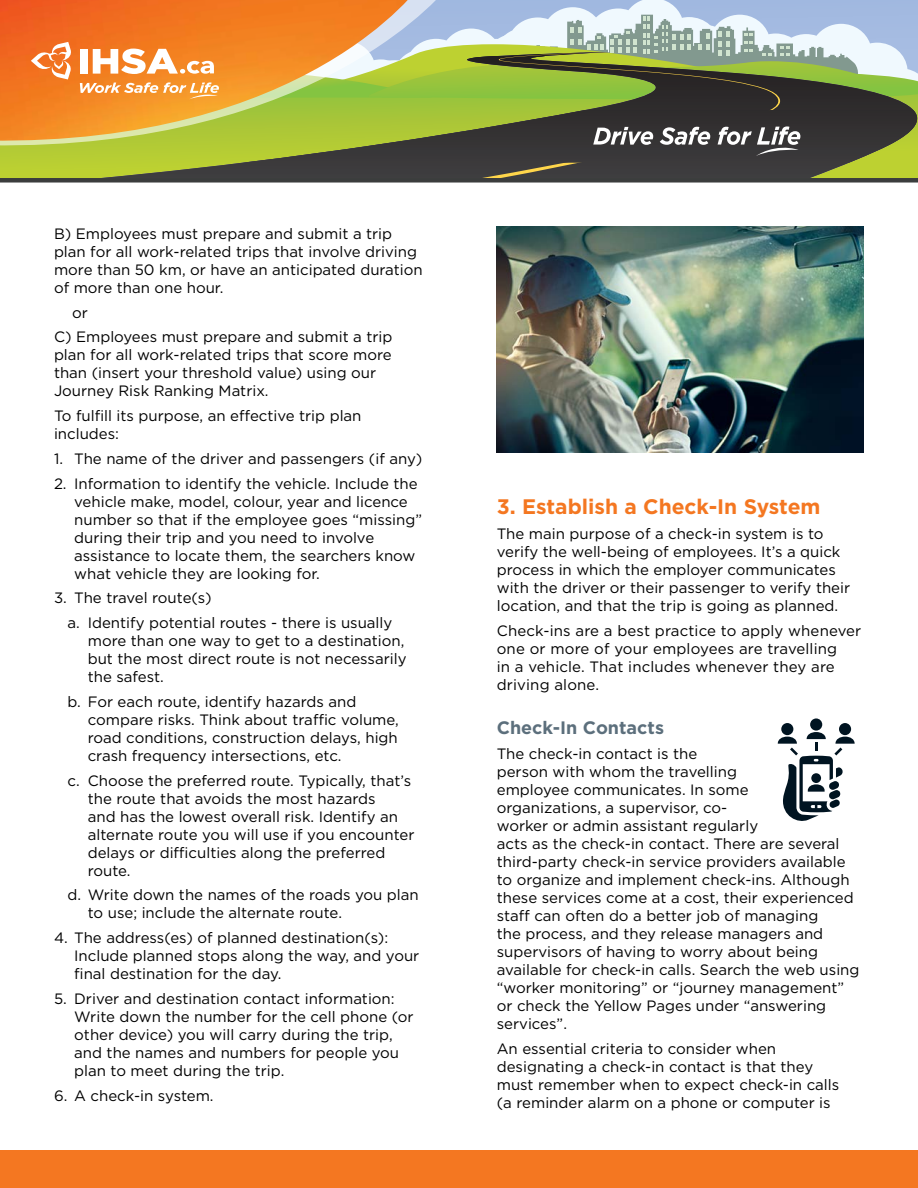
<style>
.page{position:relative;width:918px;height:1188px;background:#fff}
.page>*{position:absolute;margin:0;border:0;box-sizing:border-box;transform-origin:0 0}
.t1{font:700 21px "Gotham";color:#f47721}
.t2{font:700 18px "Gotham";color:#5c6f7c}
.t3{font:15px/18px "Gotham";color:#000}
</style>
<div class="page">
<svg style="left:0;top:0;width:918px;height:178px;background:#a29159"></svg>
<div style="left:0;top:178px;width:918px;height:5px;background:#3b3d3d"></div>
<div style="left:0;top:1150px;width:918px;height:38px;background:#f47721"></div>
<img style="left:497px;top:227px;width:367px;height:226px">
<div style="left:781px;top:723px;width:12px;height:12px;background:#001421;border-radius:50%"></div>
<div style="left:810px;top:718px;width:12px;height:13px;background:#001421;border-radius:50%"></div>
<div style="left:839px;top:723px;width:12px;height:12px;background:#001421;border-radius:50%"></div>
<svg style="left:778px;top:732px;width:77px;height:89px"></svg>
<p class="t3" style="left:54px;top:224px;width:370px">B) Employees must prepare and submit a trip plan for all work-related trips that involve driving more than 50 km, or have an anticipated duration of more than one hour.</p>
<p class="t3" style="left:54px;top:300px;width:340px;line-height:24.8px;text-indent:18px">or<br>C) Employees must prepare and submit a trip</p>
<p class="t3" style="left:54px;top:346px;width:339px">plan for all work-related trips that score more than (insert your threshold value) using our<br>Journey Risk Ranking Matrix.</p>
<p class="t3" style="left:54px;top:406px;width:309px">To fulfill its purpose, an effective trip plan includes:</p>
<p class="t3" style="left:54px;top:449px;width:370px">1. The name of the driver and passengers (if any)</p>
<p class="t3" style="left:74px;top:474px;width:349px;text-indent:-20px">2. Information to identify the vehicle. Include the vehicle make, model, colour, year and licence number so that if the employee goes “missing” during their trip and you need to involve assistance to locate them, the searchers know what vehicle they are looking for.</p>
<p class="t3" style="left:68px;top:585px;width:326px;line-height:24.8px;text-indent:-14px">3. The travel route(s)<br>a. Identify potential routes - there is usually</p>
<p class="t3" style="left:88px;top:631px;width:320px">more than one way to get to a destination, but the most direct route is not necessarily the safest.</p>
<p class="t3" style="left:88px;top:692px;width:313px;text-indent:-20px">b. For each route, identify hazards and compare risks. Think about traffic volume, road conditions, construction delays, high crash frequency intersections, etc.</p>
<p class="t3" style="left:88px;top:771px;width:328px;text-indent:-20px">c. Choose the preferred route. Typically, that’s the route that avoids the most hazards<br>and has the lowest overall risk. Identify an alternate route you will use if you encounter delays or difficulties along the preferred route.</p>
<p class="t3" style="left:88px;top:886px;width:333px;text-indent:-20px">d. Write down the names of the roads you plan to use; include the alternate route.</p>
<p class="t3" style="left:74px;top:928px;width:347px;text-indent:-20px">4. The address(es) of planned destination(s):<br>Include planned stops along the way, and your final destination for the day.</p>
<p class="t3" style="left:74px;top:989px;width:341px;text-indent:-20px">5. Driver and destination contact information:<br>Write down the number for the cell phone (or other device) you will carry during the trip, and the names and numbers for people you plan to meet during the trip.</p>
<p class="t3" style="left:54px;top:1086px;width:161px">6. A check-in system.</p>
<h1 class="t1" style="left:497px;top:493px;width:325px">3. Establish a Check-In System</h1>
<p class="t3" style="left:497px;top:524px;width:355px">The main purpose of a check-in system is to verify the well-being of employees. It’s a quick process in which the employer communicates with the driver or their passenger to verify their location, and that the trip is going as planned.</p>
<p class="t3" style="left:497px;top:621px;width:366px">Check-ins are a best practice to apply whenever one or more of your employees are travelling<br>in a vehicle. That includes whenever they are driving alone.</p>
<p class="t2" style="left:497px;top:716px;width:169px">Check-In Contacts</p>
<p class="t3" style="left:497px;top:744px;width:364px">The check-in contact is the<br>person with whom the travelling<br>employee communicates. In some<br>organizations, a supervisor, co-<br>worker or admin assistant regularly<br>acts as the check-in contact. There are several third-party check-in service providers available to organize and implement check-ins. Although these services come at a cost, their experienced staff can often do a better job of managing<br>the process, and they release managers and supervisors of having to worry about being available for check-in calls. Search the web using “worker monitoring” or “journey management” or check the Yellow Pages under “answering services”.</p>
<p class="t3" style="left:497px;top:1039px;width:344px">An essential criteria to consider when designating a check-in contact is that they must remember when to expect check-in calls (a reminder alarm on a phone or computer is</p>
</div>
